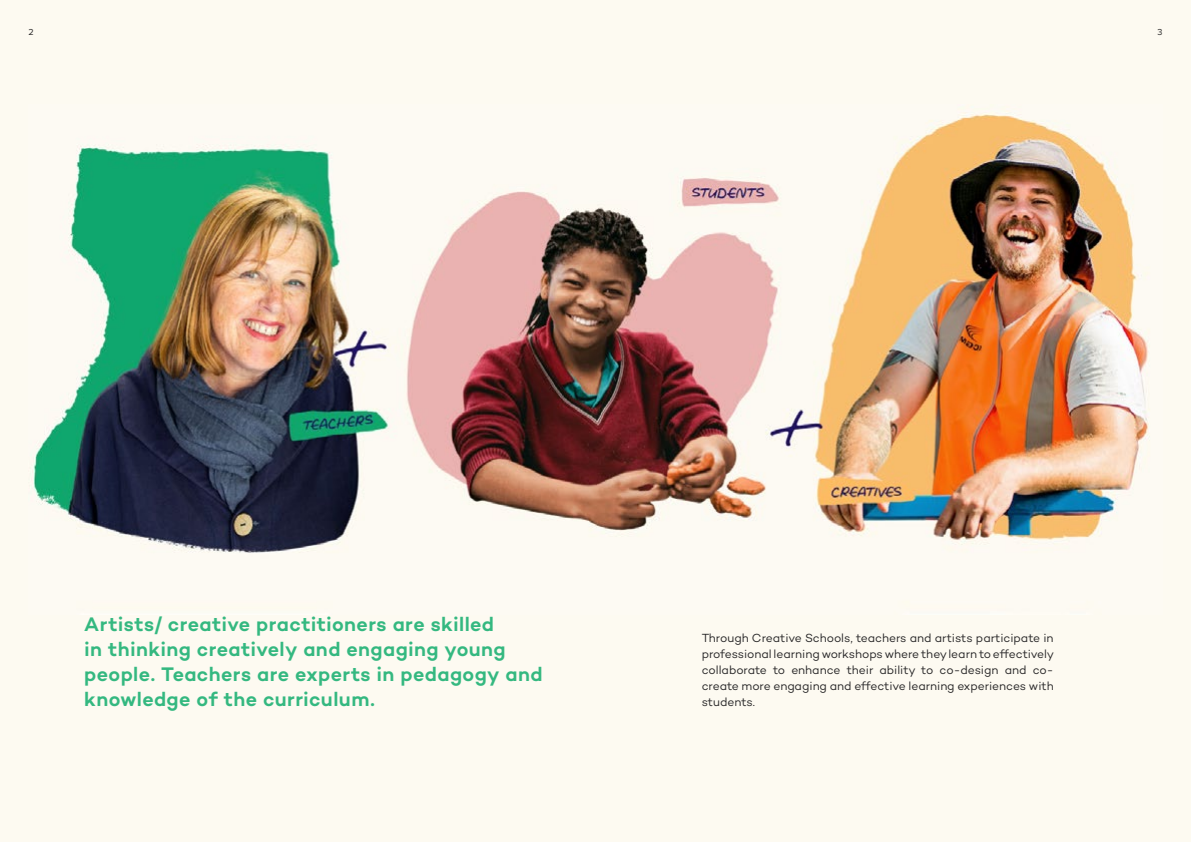
<style>
.page{position:relative;width:1191px;height:842px;background:#fdfaf1}
.page>*{position:absolute;margin:0;border:0;box-sizing:border-box;transform-origin:0 0}
.t1{font:600 20px/25px "Campton";letter-spacing:.02em;color:#34b880}
.t2{font:12px/16px "Campton";color:#292829;text-align:justify}
.t3{font:9px "Proxima Nova";color:#292829}
</style>
<div class="page">
<img style="left:33px;top:114px;width:1116px;height:439px">
<p class="t3" style="left:28px;top:27px;width:7px">2</p>
<p class="t3" style="left:1157px;top:27px;width:7px">3</p>
<h1 class="t1" style="left:84px;top:611px;width:460px">Artists/ creative practitioners are skilled<br>in thinking creatively and engaging young people. Teachers are experts in pedagogy and knowledge of the curriculum.</h1>
<p class="t2" style="left:701px;top:630px;width:354px">Through Creative Schools, teachers and artists participate in professional learning workshops where they learn to effectively collaborate to enhance their ability to co-design and co&shy;create more engaging and effective learning experiences with students.</p>
</div>
